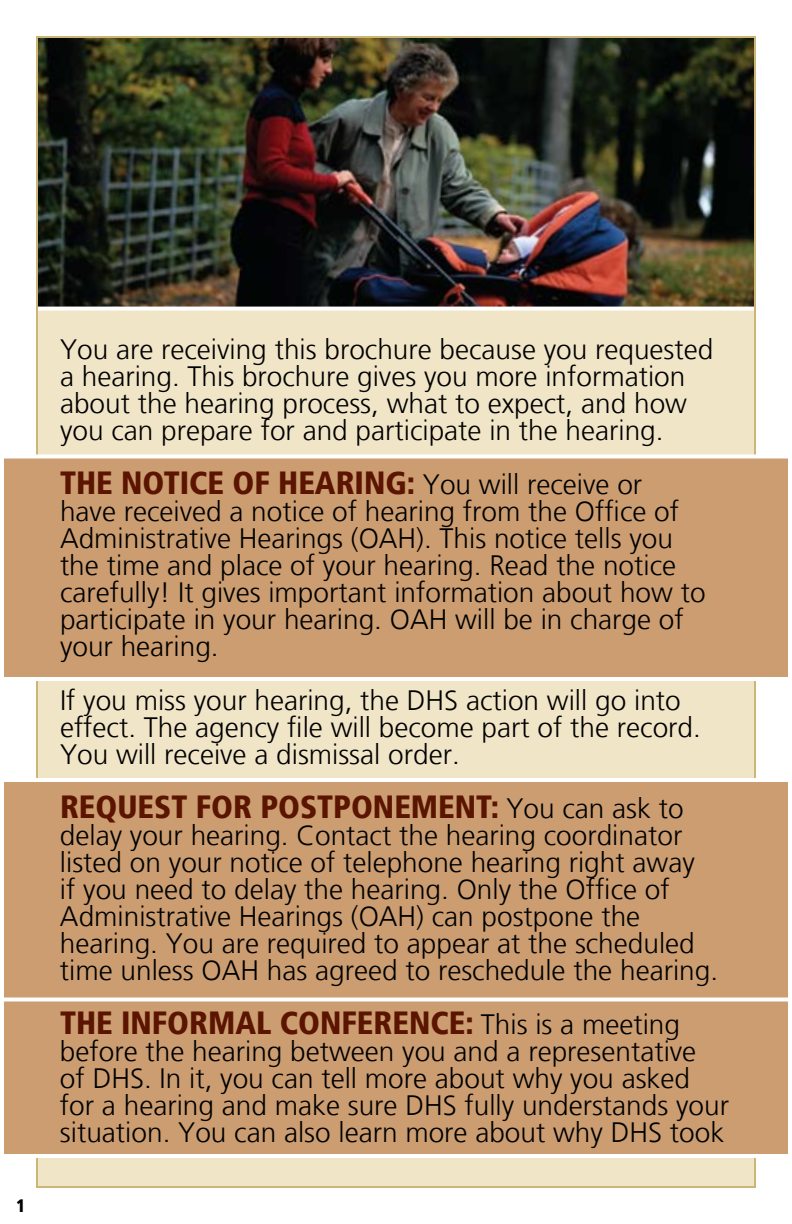
<style>
.page{position:relative;width:792px;height:1224px;background:#fff}
.page>*{position:absolute;margin:0;border:0;box-sizing:border-box;transform-origin:0 0}
.t1{font:900 condensed 32px "Frutiger LT";color:#5b1400}
.t2{font:300 28px/27px "Frutiger LT";color:#000}
.t3{font:900 condensed 18px "Frutiger LT";color:#000}
.s1{font-weight:300;font-stretch:normal;font-size:28px;color:#000}
</style>
<div class="page">
<div style="left:37px;top:37px;width:718px;height:1150px;background:#f1e5c8"></div>
<img style="left:39px;top:39px;width:714px;height:272px">
<div style="left:2px;top:996px;width:788px;height:160px;background:#cb9d70"></div>
<div style="left:0;top:994px;width:792px;height:164px;border:4px solid #fff"></div>
<div style="left:2px;top:456px;width:788px;height:223px;background:#cb9d70"></div>
<div style="left:0;top:454px;width:792px;height:227px;border:4px solid #fff"></div>
<div style="left:2px;top:780px;width:788px;height:220px;background:#cb9d70"></div>
<div style="left:0;top:778px;width:792px;height:224px;border:4px solid #fff"></div>
<p class="t3" style="left:16px;top:1194px;width:11px">1</p>
<p class="t2" style="left:60px;top:337px;width:655px">You are receiving this brochure because you requested a hearing. This brochure gives you more information about the hearing process, what to expect, and how you can prepare for and participate in the hearing.</p>
<p class="t1" style="left:60px;top:464px;width:584px">THE NOTICE OF HEARING: <span class="s1">You will receive or</span></p>
<p class="t2" style="left:60px;top:499px;width:647px">have received a notice of hearing from the Office of Administrative Hearings (OAH). This notice tells you the time and place of your hearing. Read the notice carefully! It gives important information about how to participate in your hearing. OAH will be in charge of your hearing.</p>
<p class="t2" style="left:60px;top:687px;width:642px">If you miss your hearing, the DHS action will go into effect. The agency file will become part of the record.<br>You will receive a dismissal order.</p>
<p class="t1" style="left:60px;top:788px;width:625px">REQUEST FOR POSTPONEMENT: <span class="s1">You can ask to</span></p>
<p class="t2" style="left:60px;top:823px;width:660px">delay your hearing. Contact the hearing coordinator listed on your notice of telephone hearing right away<br>if you need to delay the hearing. Only the Office of Administrative Hearings (OAH) can postpone the hearing. You are required to appear at the scheduled time unless OAH has agreed to reschedule the hearing.</p>
<p class="t1" style="left:60px;top:1004px;width:622px">THE INFORMAL CONFERENCE: <span class="s1">This is a meeting</span></p>
<p class="t2" style="left:60px;top:1039px;width:671px">before the hearing between you and a representative<br>of DHS. In it, you can tell more about why you asked for a hearing and make sure DHS fully understands your situation. You can also learn more about why DHS took</p>
</div>
